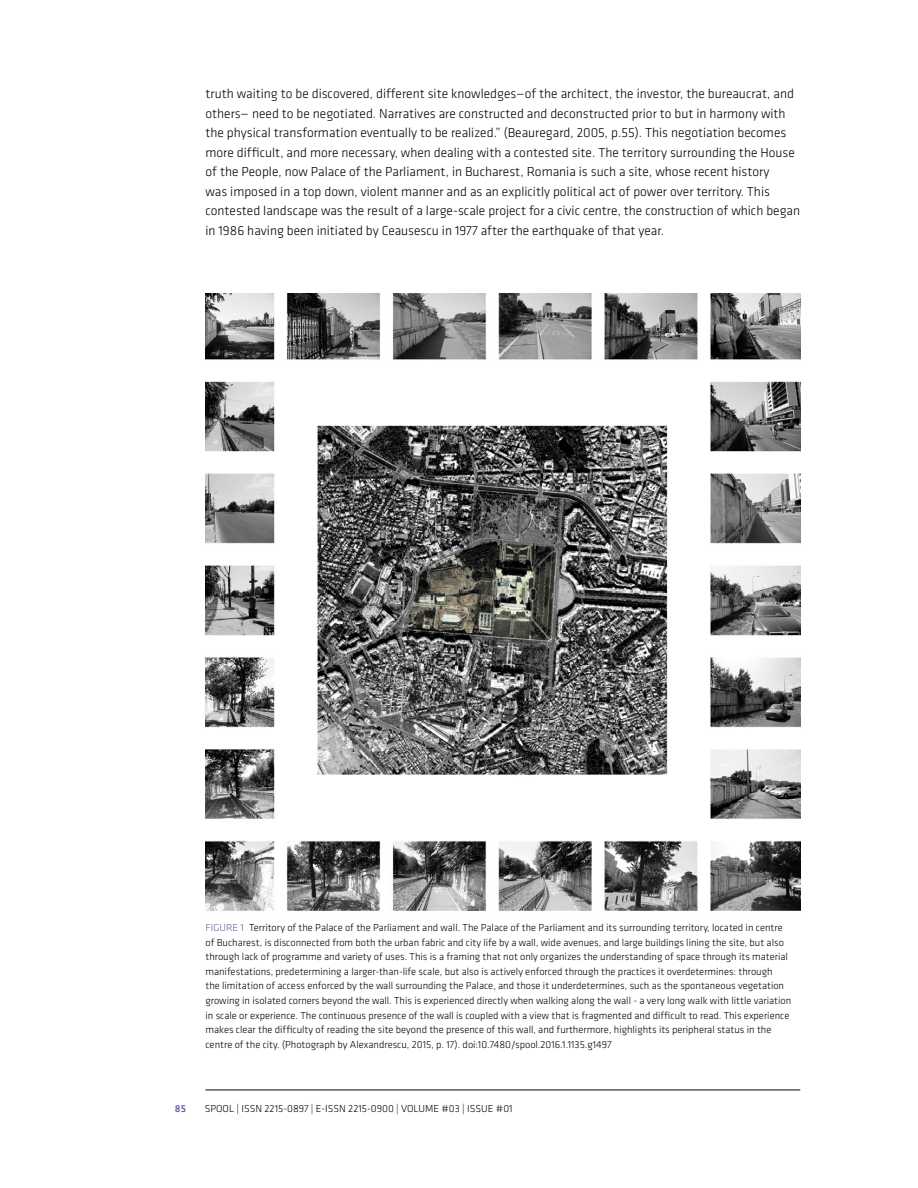
<style>
.page{position:relative;width:918px;height:1188px;background:#fff}
.page>*{position:absolute;margin:0;border:0;box-sizing:border-box;transform-origin:0 0}
.t1{font:300 13.5px/19.5px "Klavika";color:#000}
.t2{font:300 10.5px/14.7px "Klavika";color:#000}
.t3{font:300 10.5px "Klavika";color:#6162ac}
.t4{font:500 10.5px "Klavika";color:#6162ac}
.s1{color:#6162ac}
</style>
<div class="page">
<hr style="left:206px;top:1090px;width:594px;height:1px;background:#000">
<img style="left:206px;top:293px;width:594px;height:618px">
<p class="t1" style="left:206px;top:84px;width:596px">truth waiting to be discovered, different site knowledges—of the architect, the investor, the bureaucrat, and others— need to be negotiated. Narratives are constructed and deconstructed prior to but in harmony with the physical transformation eventually to be realized.” (Beauregard, 2005, p.55). This negotiation becomes more difficult, and more necessary, when dealing with a contested site. The territory surrounding the House of the People, now Palace of the Parliament, in Bucharest, Romania is such a site, whose recent history<br>was imposed in a top down, violent manner and as an explicitly political act of power over territory. This contested landscape was the result of a large-scale project for a civic centre, the construction of which began in 1986 having been initiated by Ceausescu in 1977 after the earthquake of that year.</p>
<p class="t2" style="left:206px;top:920px;width:587px;text-indent:35px"><span class="s1">1</span> Territory of the Palace of the Parliament and wall. The Palace of the Parliament and its surrounding territory, located in centre of Bucharest, is disconnected from both the urban fabric and city life by a wall, wide avenues, and large buildings lining the site, but also through lack of programme and variety of uses. This is a framing that not only organizes the understanding of space through its material manifestations, predetermining a larger-than-life scale, but also is actively enforced through the practices it overdetermines: through<br>the limitation of access enforced by the wall surrounding the Palace, and those it underdetermines, such as the spontaneous vegetation growing in isolated corners beyond the wall. This is experienced directly when walking along the wall - a very long walk with little variation in scale or experience. The continuous presence of the wall is coupled with a view that is fragmented and difficult to read. This experience makes clear the difficulty of reading the site beyond the presence of this wall, and furthermore, highlights its peripheral status in the centre of the city. (Photograph by Alexandrescu, 2015, p. 17). doi:10.7480/spool.2016.1.1135.g1497</p>
<p class="t3" style="left:206px;top:922px;width:12px">Figure</p>
<p class="t4" style="left:175px;top:1103px;width:13px">85</p>
<p class="t2" style="left:205px;top:1102px;width:309px">SPOOL | ISSN 2215-0897 | E-ISSN 2215-0900 | VOLUME #03 | ISSUE #01</p>
</div>
